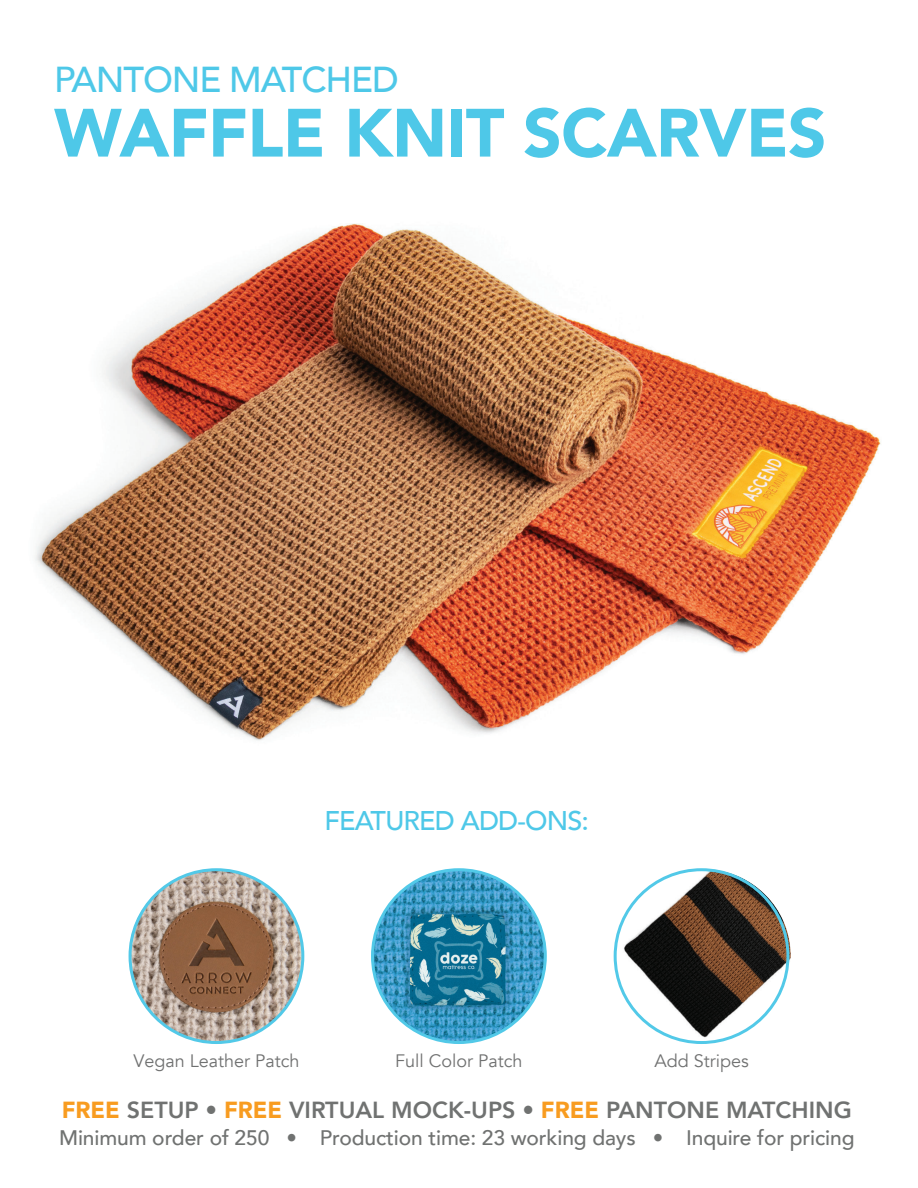
<style>
.page{position:relative;width:918px;height:1188px;background:#fff}
.page>*{position:absolute;margin:0;border:0;box-sizing:border-box;transform-origin:0 0}
.t1{font:900 67.5px "Avenir";letter-spacing:-.01em;color:#4ec8e8}
.t2{font:500 36px "Avenir";letter-spacing:-.03em;color:#4ec8e8}
.t3{font:500 27px "Avenir";letter-spacing:-.03em;color:#4ec8e8}
.t4{font:800 23.25px "Avenir";color:#707271}
.t5{font:500 21px "Avenir";letter-spacing:-.005em;color:#707271}
.t6{font:18px "Avenir";color:#707171}
.s1{font-weight:900;color:#f89c20}
</style>
<div class="page">
<img style="left:130px;top:870px;width:173px;height:173px">
<img style="left:617px;top:870px;width:173px;height:173px">
<img style="left:372px;top:870px;width:173px;height:173px">
<img style="left:35px;top:223px;width:846px;height:518px">
<h2 class="t2" style="left:54px;top:64px;width:346px">PANTONE MATCHED</h2>
<h1 class="t1" style="left:54px;top:94px;width:774px">WAFFLE KNIT SCARVES</h1>
<p class="t3" style="left:325px;top:810px;width:266px">FEATURED ADD-ONS:</p>
<p class="t6" style="left:133px;top:1053px;width:168px">Vegan Leather Patch</p>
<p class="t6" style="left:395px;top:1053px;width:129px">Full Color Patch</p>
<p class="t6" style="left:654px;top:1053px;width:96px">Add Stripes</p>
<p class="t4" style="left:62px;top:1096px;width:792px"><span class="s1">FREE</span> SETUP • <span class="s1">FREE</span> VIRTUAL MOCK-UPS • <span class="s1">FREE</span> PANTONE MATCHING</p>
<p class="t5" style="left:59px;top:1129px;width:797px">Minimum order of 250 • Production time: 23 working days • Inquire for pricing</p>
</div>
